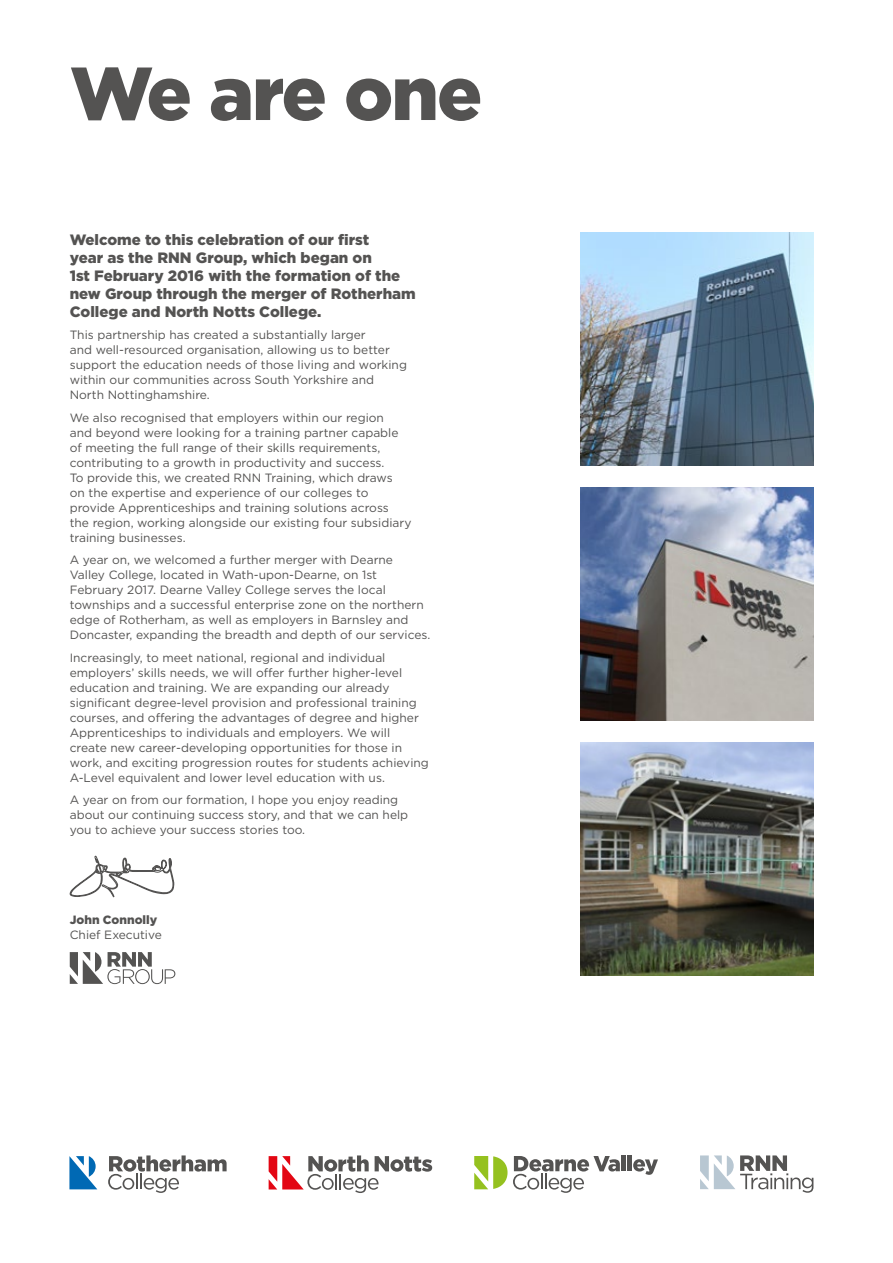
<style>
.page{position:relative;width:893px;height:1263px;background:#fff}
.page>*{position:absolute;margin:0;border:0;box-sizing:border-box;transform-origin:0 0}
.t1{font:900 75px "Gotham";letter-spacing:-.025em;color:#545352}
.t2{font:900 15px/18px "Gotham";color:#545352}
.t3{font:12px/15px "Gotham";color:#545352}
.t4{font:900 12px "Gotham";color:#545352}
</style>
<div class="page">
<svg style="left:69px;top:855px;width:106px;height:129px"></svg>
<img style="left:581px;top:488px;width:232px;height:232px">
<img style="left:581px;top:232px;width:232px;height:233px">
<img style="left:581px;top:742px;width:232px;height:233px">
<hr style="left:622px;top:1155px;width:4px;height:16px;background:#545352">
<hr style="left:628px;top:1155px;width:4px;height:16px;background:#545352">
<svg style="left:633px;top:1159px;width:25px;height:16px"></svg>
<svg style="left:513px;top:1156px;width:107px;height:37px"></svg>
<svg style="left:474px;top:1156px;width:33px;height:33px"></svg>
<svg style="left:269px;top:1155px;width:163px;height:38px"></svg>
<svg style="left:69px;top:1156px;width:28px;height:33px"></svg>
<svg style="left:108px;top:1155px;width:119px;height:38px"></svg>
<svg style="left:700px;top:1155px;width:113px;height:38px"></svg>
<h1 class="t1" style="left:70px;top:42px;width:414px">We are one</h1>
<p class="t2" style="left:70px;top:230px;width:348px">Welcome to this celebration of our first<br>year as the RNN Group, which began on<br>1st February 2016 with the formation of the new Group through the merger of Rotherham College and North Notts College.</p>
<p class="t3" style="left:70px;top:327px;width:339px">This partnership has created a substantially larger<br>and well-resourced organisation, allowing us to better support the education needs of those living and working within our communities across South Yorkshire and North Nottinghamshire.</p>
<p class="t3" style="left:70px;top:410px;width:343px">We also recognised that employers within our region<br>and beyond were looking for a training partner capable of meeting the full range of their skills requirements, contributing to a growth in productivity and success.<br>To provide this, we created RNN Training, which draws<br>on the expertise and experience of our colleges to provide Apprenticeships and training solutions across<br>the region, working alongside our existing four subsidiary training businesses.</p>
<p class="t3" style="left:70px;top:552px;width:362px">A year on, we welcomed a further merger with Dearne Valley College, located in Wath-upon-Dearne, on 1st February 2017. Dearne Valley College serves the local townships and a successful enterprise zone on the northern edge of Rotherham, as well as employers in Barnsley and Doncaster, expanding the breadth and depth of our services.</p>
<p class="t3" style="left:70px;top:650px;width:361px">Increasingly, to meet national, regional and individual employers’ skills needs, we will offer further higher-level education and training. We are expanding our already significant degree-level provision and professional training courses, and offering the advantages of degree and higher Apprenticeships to individuals and employers. We will create new career-developing opportunities for those in work, and exciting progression routes for students achieving A-Level equivalent and lower level education with us.</p>
<p class="t3" style="left:70px;top:792px;width:340px">A year on from our formation, I hope you enjoy reading about our continuing success story, and that we can help you to achieve your success stories too.</p>
<p class="t4" style="left:70px;top:911px;width:89px">John Connolly</p>
<p class="t3" style="left:70px;top:927px;width:94px">Chief Executive</p>
</div>
